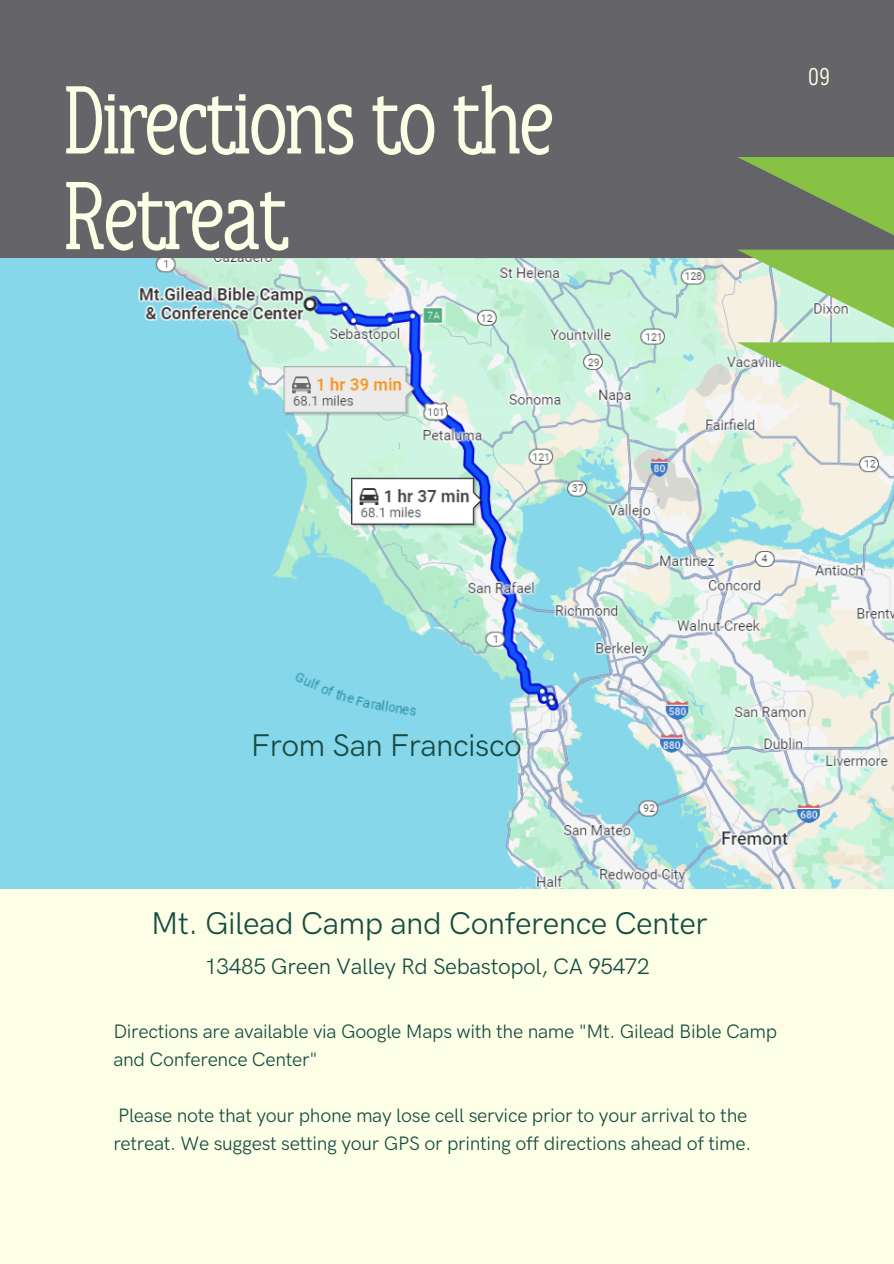
<style>
.page{position:relative;width:894px;height:1264px;background:#fff}
.page>*{position:absolute;margin:0;border:0;box-sizing:border-box;transform-origin:0 0}
.t1{font:96px/95.7px "Anicon Slab";letter-spacing:-.025em;color:#fcffe6}
.t2{font:31.5px "HK Grotesk Pro";letter-spacing:-.015em;color:#184c43}
.t3{font:24px "Anicon Slab";color:#fcffe6}
.t4{font:22.5px "HK Grotesk Pro";letter-spacing:-.015em;color:#184c43}
.t5{font:19.5px/28.2px "HK Grotesk Pro";letter-spacing:-.015em;color:#184c43}
</style>
<div class="page">
<div style="left:0;top:0;width:893px;height:1263px;background:#fcffe6"></div>
<div style="left:0;top:0;width:893px;height:293px;background:#646469"></div>
<img style="left:0;top:259px;width:893px;height:629px">
<svg style="left:736px;top:157px;width:157px;height:278px"></svg>
<h1 class="t1" style="left:64px;top:73px;width:492px">Directions to the<br>Retreat</h1>
<p class="t3" style="left:808px;top:64px;width:23px">09</p>
<h2 class="t2" style="left:251px;top:728px;width:272px">From San Francisco</h2>
<p class="t2" style="left:151px;top:905px;width:557px">Mt. Gilead Camp and Conference Center</p>
<h2 class="t4" style="left:204px;top:954px;width:447px">13485 Green Valley Rd Sebastopol, CA 95472</h2>
<h3 class="t5" style="left:113px;top:1017px;width:665px">Directions are available via Google Maps with the name "Mt. Gilead Bible Camp and Conference Center"</h3>
<p class="t5" style="left:113px;top:1102px;width:639px">Please note that your phone may lose cell service prior to your arrival to the retreat. We suggest setting your GPS or printing off directions ahead of time.</p>
</div>
